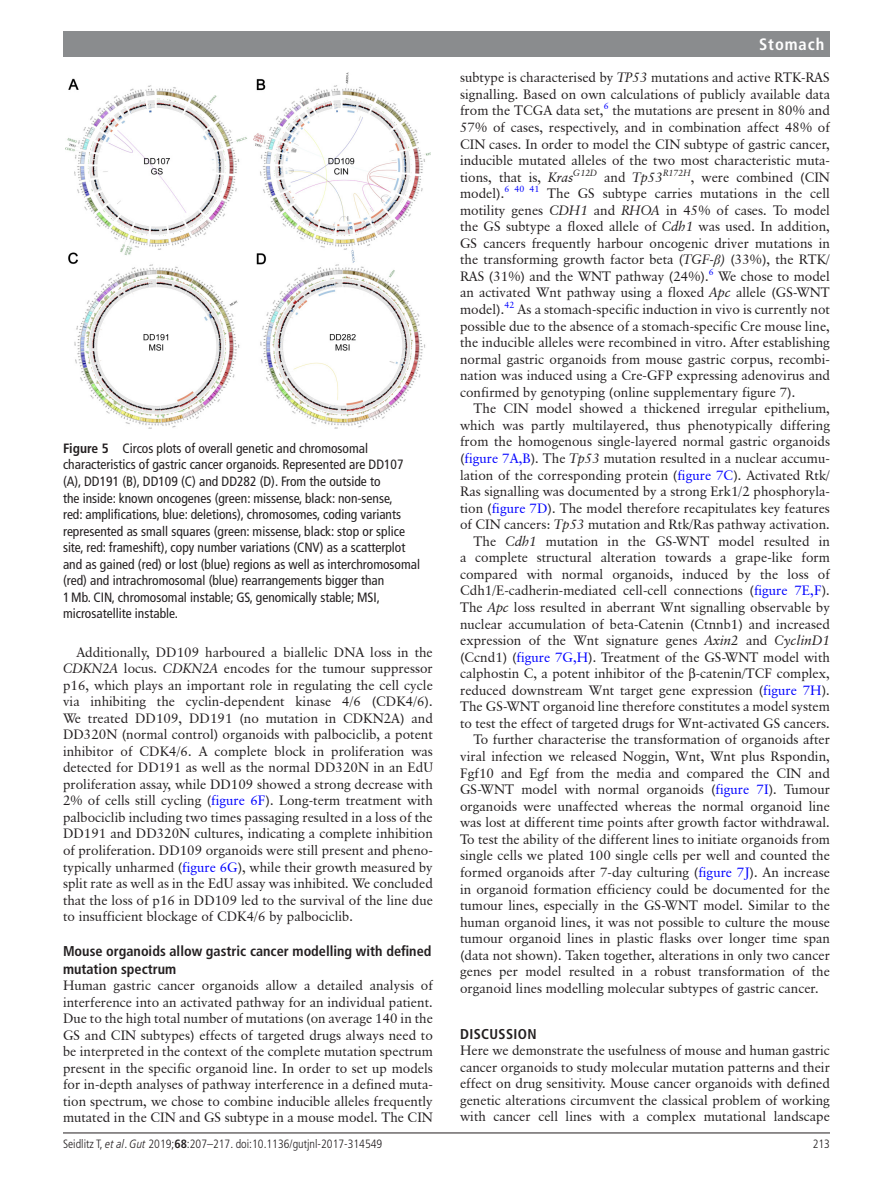
<style>
.page{position:relative;width:893px;height:1191px;background:#fff}
.page>*{position:absolute;margin:0;border:0;box-sizing:border-box;transform-origin:0 0}
.t1{font:700 condensed 16.5px "Frutiger LT Pro";letter-spacing:.055em;color:#fff}
.t2{font:700 condensed 14.25px/17.2px "Frutiger LT Pro";color:#231f20}
.t3{font:13.5px/16.5px "Classical Garamond BT";color:#231f20;text-align:justify}
.t4{font:condensed 13.5px/16.5px "Frutiger LT Pro";color:#231f20}
.t5{font:300 condensed 12px "Frutiger LT Pro";color:#231f20}
.t6{font:9px "Classical Garamond BT";color:#00f}
.s1{font-weight:700}
.s2{font-style:italic}
.s3{color:#00f}
.s4{font-family:"Times New Roman";font-style:italic}
</style>
<div class="page">
<hr style="left:63px;top:1132px;width:767px;height:1px;background:#231f20">
<div style="left:63px;top:31px;width:767px;height:25px;background:#8a8c8e"></div>
<img style="left:66px;top:72px;width:364px;height:357px">
<p class="t4" style="left:63px;top:440px;width:359px"><span class="s1">Figure 5</span> Circos plots of overall genetic and chromosomal characteristics of gastric cancer organoids. Represented are DD107 (A), DD191 (B), DD109 (C) and DD282 (D). From the outside to<br>the inside: known oncogenes (green: missense, black: non-sense,<br>red: amplifications, blue: deletions), chromosomes, coding variants represented as small squares (green: missense, black: stop or splice site, red: frameshift), copy number variations (CNV) as a scatterplot and as gained (red) or lost (blue) regions as well as interchromosomal (red) and intrachromosomal (blue) rearrangements bigger than<br>1Mb. CIN, chromosomal instable; GS, genomically stable; MSI, microsatellite instable.</p>
<p class="t3" style="left:63px;top:644px;width:371px;text-indent:14px">Additionally, DD109 harboured a biallelic DNA loss in the <span class="s2">CDKN2A</span> locus. <span class="s2">CDKN2A</span> encodes for the tumour suppressor p16, which plays an important role in regulating the cell cycle via inhibiting the cyclin-dependent kinase 4/6 (CDK4/6).<br>We treated DD109, DD191 (no mutation in CDKN2A) and DD320N (normal control) organoids with palbociclib, a potent inhibitor of CDK4/6. A complete block in proliferation was detected for DD191 as well as the normal DD320N in an EdU proliferation assay, while DD109 showed a strong decrease with 2% of cells still cycling (<span class="s3">figure 6F</span>). Long-term treatment with palbociclib including two times passaging resulted in a loss of the DD191 and DD320N cultures, indicating a complete inhibition of proliferation. DD109 organoids were still present and pheno&shy;typically unharmed (<span class="s3">figure 6G</span>), while their growth measured by split rate as well as in the EdU assay was inhibited. We concluded that the loss of p16 in DD109 led to the survival of the line due to insufficient blockage of CDK4/6 by palbociclib.</p>
<p class="t2" style="left:63px;top:942px;width:370px">Mouse organoids allow gastric cancer modelling with defined mutation spectrum</p>
<p class="t3" style="left:63px;top:977px;width:371px">Human gastric cancer organoids allow a detailed analysis of interference into an activated pathway for an individual patient.<br>Due to the high total number of mutations (on average 140 in the GS and CIN subtypes) effects of targeted drugs always need to be interpreted in the context of the complete mutation spectrum present in the specific organoid line. In order to set up models for in-depth analyses of pathway interference in a defined muta&shy;tion spectrum, we chose to combine inducible alleles frequently mutated in the CIN and GS subtype in a mouse model. The CIN</p>
<p class="t1" style="left:759px;top:34px;width:67px">Stomach</p>
<p class="t3" style="left:460px;top:69px;width:371px">subtype is characterised by <span class="s2">TP53</span> mutations and active RTK-RAS signalling. Based on own calculations of publicly available data from the TCGA data set,<sup>6</sup> the mutations are present in 80% and 57% of cases, respectively, and in combination affect 48% of CIN cases. In order to model the CIN subtype of gastric cancer, inducible mutated alleles of the two most characteristic muta&shy;tions, that is, <span class="s2">Kras</span><sup>G12D</sup> and <span class="s2">Tp53</span><sup>R172H</sup>, were combined (CIN model).<sup>6</sup> <sup>40</sup> <sup>41</sup> The GS subtype carries mutations in the cell motility genes <span class="s2">CDH1</span> and <span class="s2">RHOA</span> in 45% of cases. To model the GS subtype a floxed allele of <span class="s2">Cdh1</span> was used. In addition, GS cancers frequently harbour oncogenic driver mutations in the transforming growth factor beta (<span class="s2">TGF-</span><span class="s4">β</span><span class="s2">)</span> (33%), the RTK/ RAS (31%) and the WNT pathway (24%).<sup>6</sup> We chose to model an activated Wnt pathway using a floxed <span class="s2">Apc</span> allele (GS-WNT model).</p>
<p class="t6" style="left:504px;top:299px;width:11px">42</p>
<p class="t3" style="left:460px;top:301px;width:371px;text-indent:58px">As a stomach-specific induction in vivo is currently not possible due to the absence of a stomach-specific Cre mouse line, the inducible alleles were recombined in vitro. After establishing normal gastric organoids from mouse gastric corpus, recombi&shy;nation was induced using a Cre-GFP expressing adenovirus and confirmed by genotyping (online supplementary figure 7).</p>
<p class="t3" style="left:474px;top:400px;width:358px">The CIN model showed a thickened irregular epithelium,</p>
<p class="t3" style="left:460px;top:417px;width:371px">which was partly multilayered, thus phenotypically differing</p>
<p class="t3" style="left:460px;top:433px;width:371px">from the homogenous single-layered normal gastric organoids</p>
<p class="t3" style="left:460px;top:450px;width:371px">(<span class="s3">figure 7A,B</span>). The <span class="s2">Tp53</span> mutation resulted in a nuclear accumu-</p>
<p class="t3" style="left:460px;top:466px;width:371px">lation of the corresponding protein (<span class="s3">figure 7C</span>). Activated Rtk/</p>
<p class="t3" style="left:460px;top:483px;width:371px">Ras signalling was documented by a strong Erk1/2 phosphoryla-</p>
<p class="t3" style="left:460px;top:499px;width:371px">tion (<span class="s3">figure 7D</span>). The model therefore recapitulates key features</p>
<p class="t3" style="left:460px;top:516px;width:371px">of CIN cancers: <span class="s2">Tp53</span> mutation and Rtk/Ras pathway activation.</p>
<p class="t3" style="left:474px;top:532px;width:358px">The <span class="s2">Cdh1</span> mutation in the GS-WNT model resulted in</p>
<p class="t3" style="left:460px;top:549px;width:371px">a complete structural alteration towards a grape-like form</p>
<p class="t3" style="left:460px;top:566px;width:371px">compared with normal organoids, induced by the loss of</p>
<p class="t3" style="left:460px;top:582px;width:371px">Cdh1/E-cadherin-mediated cell-cell connections (<span class="s3">figure 7E,F</span>).</p>
<p class="t3" style="left:460px;top:599px;width:371px">The <span class="s2">Apc</span> loss resulted in aberrant Wnt signalling observable by</p>
<p class="t3" style="left:460px;top:615px;width:371px">nuclear accumulation of beta-Catenin (Ctnnb1) and increased</p>
<p class="t3" style="left:460px;top:632px;width:371px">expression of the Wnt signature genes <span class="s2">Axin2</span> and <span class="s2">CyclinD1</span></p>
<p class="t3" style="left:460px;top:648px;width:371px">(Ccnd1) (<span class="s3">figure 7G,H</span>). Treatment of the GS-WNT model with</p>
<p class="t3" style="left:460px;top:665px;width:371px">calphostin C, a potent inhibitor of the -catenin/TCF complex,</p>
<p class="t3" style="left:460px;top:681px;width:371px">reduced downstream Wnt target gene expression (<span class="s3">figure 7H</span>).</p>
<p class="t3" style="left:460px;top:698px;width:371px">The GS-WNT organoid line therefore constitutes a model system</p>
<p class="t3" style="left:460px;top:715px;width:371px">to test the effect of targeted drugs for Wnt-activated GS cancers.</p>
<p class="t3" style="left:474px;top:731px;width:358px">To further characterise the transformation of organoids after</p>
<p class="t3" style="left:460px;top:748px;width:371px">viral infection we released Noggin, Wnt, Wnt plus Rspondin,</p>
<p class="t3" style="left:460px;top:764px;width:371px">Fgf10 and Egf from the media and compared the CIN and</p>
<p class="t3" style="left:460px;top:781px;width:371px">GS-WNT model with normal organoids (<span class="s3">figure 7I</span>). Tumour</p>
<p class="t3" style="left:460px;top:797px;width:371px">organoids were unaffected whereas the normal organoid line</p>
<p class="t3" style="left:460px;top:814px;width:371px">was lost at different time points after growth factor withdrawal.</p>
<p class="t3" style="left:460px;top:830px;width:371px">To test the ability of the different lines to initiate organoids from</p>
<p class="t3" style="left:460px;top:847px;width:371px">single cells we plated 100 single cells per well and counted the</p>
<p class="t3" style="left:460px;top:863px;width:371px">formed organoids after 7-day culturing (<span class="s3">figure 7J</span>). An increase</p>
<p class="t3" style="left:460px;top:880px;width:371px">in organoid formation efficiency could be documented for the</p>
<p class="t3" style="left:460px;top:897px;width:371px">tumour lines, especially in the GS-WNT model. Similar to the</p>
<p class="t3" style="left:460px;top:913px;width:371px">human organoid lines, it was not possible to culture the mouse</p>
<p class="t3" style="left:460px;top:930px;width:371px">tumour organoid lines in plastic flasks over longer time span</p>
<p class="t3" style="left:460px;top:946px;width:371px">(data not shown). Taken together, alterations in only two cancer</p>
<p class="t3" style="left:460px;top:963px;width:371px">genes per model resulted in a robust transformation of the</p>
<p class="t3" style="left:460px;top:979px;width:360px">organoid lines modelling molecular subtypes of gastric cancer.</p>
<p class="t2" style="left:460px;top:1025px;width:47px">Discussio</p>
<p class="t2" style="left:527px;top:1025px;width:11px">n</p>
<p class="t3" style="left:460px;top:1042px;width:371px">Here we demonstrate the usefulness of mouse and human gastric cancer organoids to study molecular mutation patterns and their effect on drug sensitivity. Mouse cancer organoids with defined genetic alterations circumvent the classical problem of working with cancer cell lines with a complex mutational landscape</p>
<p class="t5" style="left:63px;top:1136px;width:321px">Seidlitz T, <span class="s2">et al</span>. <span class="s2">Gut</span> 2019;<span class="s1">68</span>:207–217. doi:10.1136/gutjnl-2017-314549</p>
<p class="t5" style="left:813px;top:1136px;width:19px">213</p>
</div>
